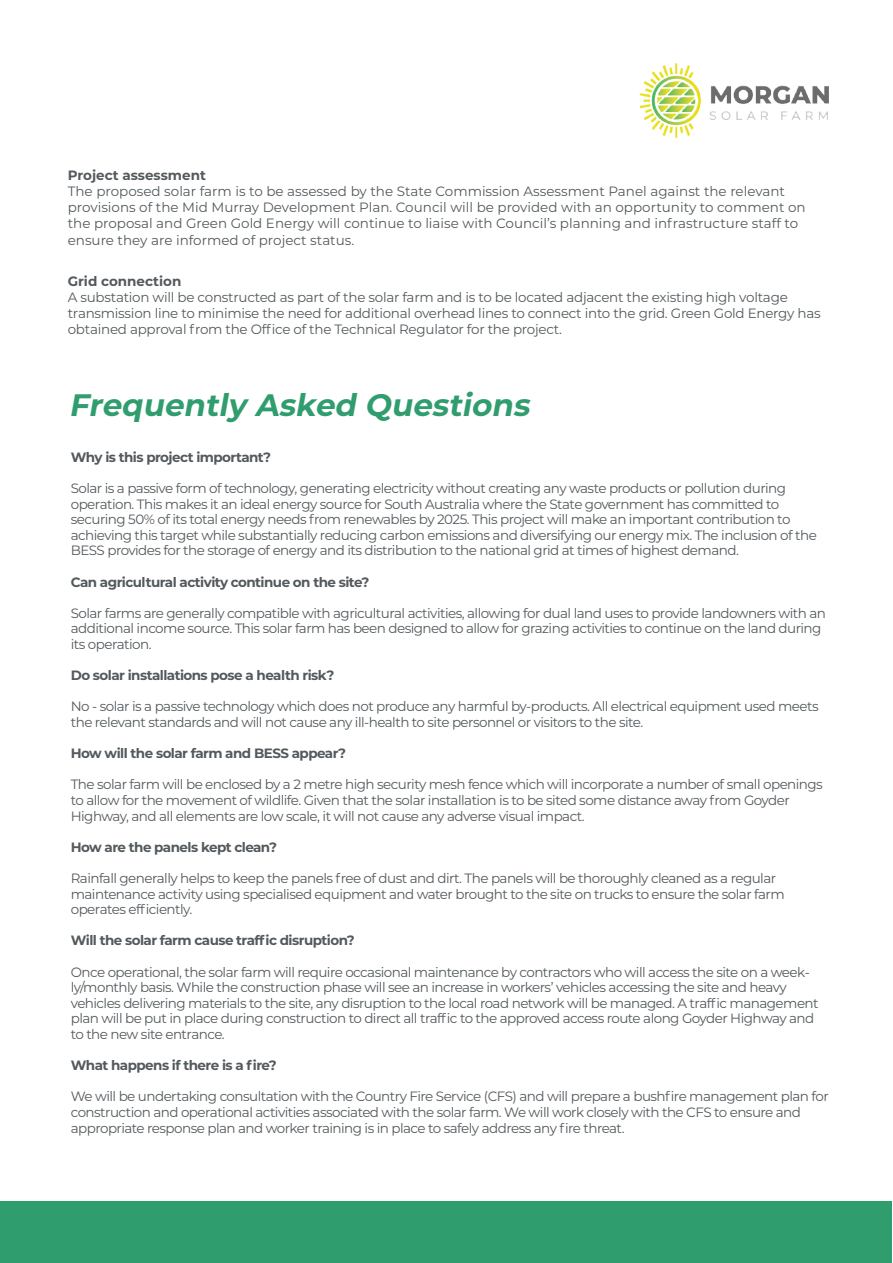
<style>
.page{position:relative;width:893px;height:1263px;background:#fff}
.page>*{position:absolute;margin:0;border:0;box-sizing:border-box;transform-origin:0 0}
.t1{font:italic 700 31.05px "Montserrat";color:#309d6e}
.t2{font:13.5px/15.6px "Montserrat";letter-spacing:-.04em;color:#53595d}
.t3{font:13.5px/16.2px "Montserrat";color:#53595d}
.t4{font:13.5px/16.2px "Montserrat";letter-spacing:-.02em;color:#53595d}
.t5{font:700 13.5px "Montserrat";letter-spacing:-.04em;color:#53595d}
.t6{font:700 13.5px "Montserrat";color:#53595d}
</style>
<div class="page">
<div style="left:0;top:1201px;width:892px;height:62px;background:#309d6e"></div>
<img style="left:640px;top:64px;width:188px;height:74px">
<p class="t6" style="left:68px;top:165px;width:140px">Project assessment</p>
<p class="t3" style="left:68px;top:183px;width:739px">The proposed solar farm is to be assessed by the State Commission Assessment Panel against the relevant provisions of the Mid Murray Development Plan. Council will be provided with an opportunity to comment on the proposal and Green Gold Energy will continue to liaise with Council’s planning and infrastructure staff to ensure they are informed of project status.</p>
<p class="t6" style="left:68px;top:271px;width:115px">Grid connection</p>
<p class="t4" style="left:68px;top:289px;width:754px">A substation will be constructed as part of the solar farm and is to be located adjacent the existing high voltage transmission line to minimise the need for additional overhead lines to connect into the grid. Green Gold Energy has obtained approval from the Office of the Technical Regulator for the project.</p>
<h1 class="t1" style="left:69px;top:383px;width:469px">Frequently Asked Questions</h1>
<p class="t5" style="left:71px;top:447px;width:202px">Why is this project important?</p>
<p class="t2" style="left:71px;top:480px;width:748px">Solar is a passive form of technology, generating electricity without creating any waste products or pollution during operation. This makes it an ideal energy source for South Australia where the State government has committed to securing 50% of its total energy needs from renewables by 2025. This project will make an important contribution to achieving this target while substantially reducing carbon emissions and diversifying our energy mix. The inclusion of the BESS provides for the storage of energy and its distribution to the national grid at times of highest demand.</p>
<p class="t5" style="left:71px;top:572px;width:300px">Can agricultural activity continue on the site?</p>
<p class="t2" style="left:71px;top:605px;width:757px">Solar farms are generally compatible with agricultural activities, allowing for dual land uses to provide landowners with an additional income source. This solar farm has been designed to allow for grazing activities to continue on the land during its operation.</p>
<p class="t5" style="left:71px;top:666px;width:265px">Do solar installations pose a health risk?</p>
<p class="t2" style="left:71px;top:698px;width:749px">No - solar is a passive technology which does not produce any harmful by-products. All electrical equipment used meets the relevant standards and will not cause any ill-health to site personnel or visitors to the site.</p>
<p class="t5" style="left:71px;top:744px;width:277px">How will the solar farm and BESS appear?</p>
<p class="t2" style="left:71px;top:776px;width:754px">The solar farm will be enclosed by a 2 metre high security mesh fence which will incorporate a number of small openings to allow for the movement of wildlife. Given that the solar installation is to be sited some distance away from Goyder<br>Highway, and all elements are low scale, it will not cause any adverse visual impact.</p>
<p class="t5" style="left:71px;top:837px;width:208px">How are the panels kept clean?</p>
<p class="t2" style="left:71px;top:870px;width:715px">Rainfall generally helps to keep the panels free of dust and dirt. The panels will be thoroughly cleaned as a regular maintenance activity using specialised equipment and water brought to the site on trucks to ensure the solar farm operates efficiently.</p>
<p class="t5" style="left:71px;top:931px;width:286px">Will the solar farm cause traffic disruption?</p>
<p class="t2" style="left:71px;top:963px;width:749px">Once operational, the solar farm will require occasional maintenance by contractors who will access the site on a week&shy;ly/monthly basis. While the construction phase will see an increase in workers’ vehicles accessing the site and heavy vehicles delivering materials to the site, any disruption to the local road network will be managed. A traffic management plan will be put in place during construction to direct all traffic to the approved access route along Goyder Highway and to the new site entrance.</p>
<p class="t5" style="left:71px;top:1056px;width:208px">What happens if there is a fire?</p>
<p class="t2" style="left:71px;top:1088px;width:759px">We will be undertaking consultation with the Country Fire Service (CFS) and will prepare a bushfire management plan for construction and operational activities associated with the solar farm. We will work closely with the CFS to ensure and appropriate response plan and worker training is in place to safely address any fire threat.</p>
</div>
